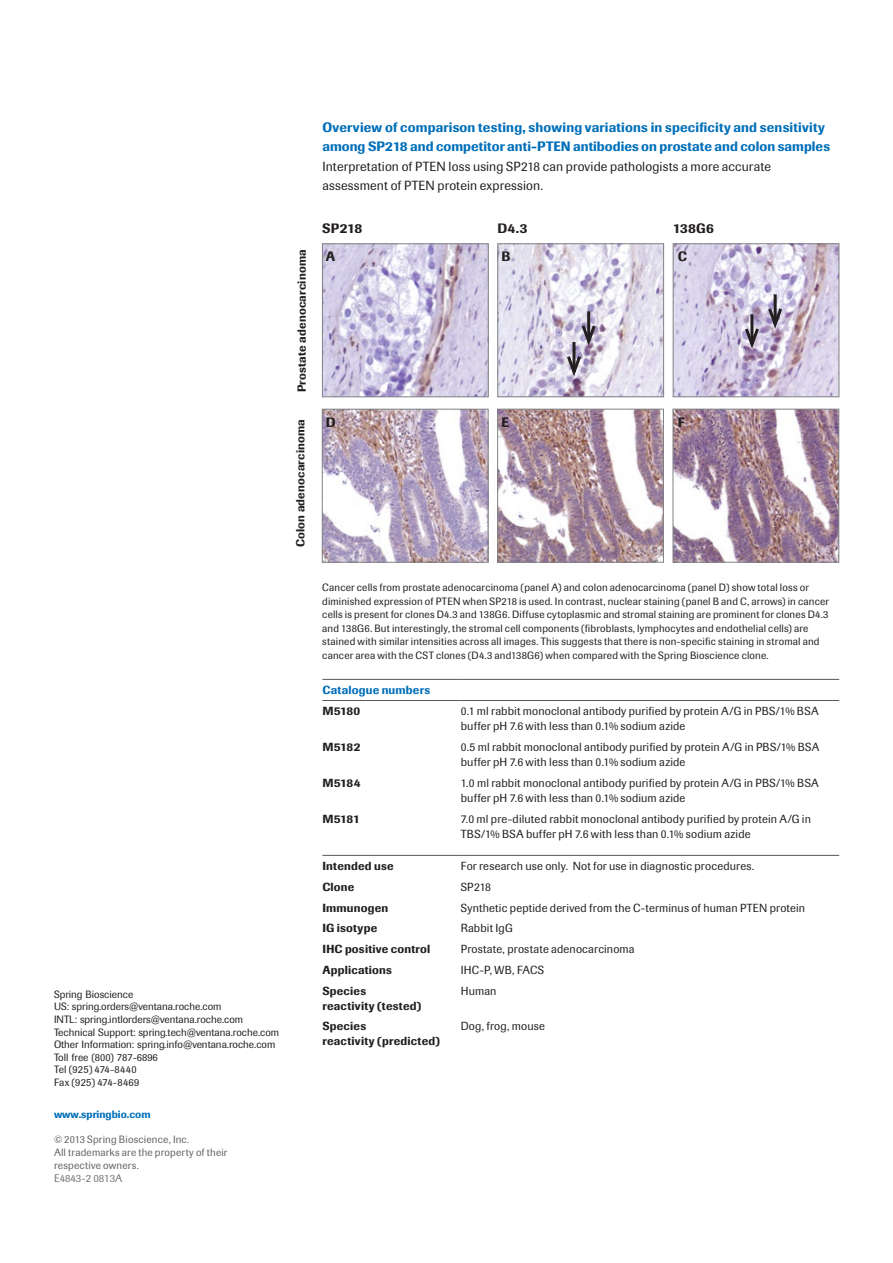
<style>
.page{position:relative;width:893px;height:1263px;background:#fff}
.page>*{position:absolute;margin:0;border:0;box-sizing:border-box;transform-origin:0 0}
.t1{font:500 13.5px/19.5px "Imago Pro";letter-spacing:.01em;color:#006fba}
.t2{font:500 13.5px "Imago Pro";letter-spacing:.01em;color:#231f20}
.t3{font:13.2px/19.5px "Imago Pro";letter-spacing:.01em;color:#231f20}
.t4{font:11.7px/15px "Imago Pro";letter-spacing:.015em;color:#231f20}
.t5{font:500 11.7px/15px "Imago Pro";letter-spacing:.02em;color:#231f20}
.t6{font:500 11.7px "Imago Pro";letter-spacing:.02em;color:#006fba}
.t7{font:10.8px "Imago Pro";color:#76787b}
.t8{font:10.5px/12.6px "Imago Pro";letter-spacing:.015em;color:#231f20}
.t9{font:10.5px/12.6px "Imago Pro";letter-spacing:.02em;color:#636366}
.t10{font:500 10.5px "Imago Pro";color:#006fba}
</style>
<div class="page">
<hr style="left:322px;top:679px;width:139px;height:1px;background:#57585a">
<hr style="left:461px;top:679px;width:378px;height:1px;background:#57585a">
<hr style="left:322px;top:700px;width:139px;height:1px;background:#57585a">
<hr style="left:461px;top:700px;width:378px;height:1px;background:#57585a">
<hr style="left:322px;top:855px;width:139px;height:1px;background:#57585a">
<hr style="left:461px;top:855px;width:378px;height:1px;background:#57585a">
<svg style="left:324px;top:246px;width:162px;height:149px;background:#cdc5de"></svg>
<div style="left:322px;top:244px;width:166px;height:153px;border:1px solid #808285"></div>
<svg style="left:324px;top:411px;width:162px;height:149px"></svg>
<div style="left:322px;top:409px;width:166px;height:153px;border:1px solid #808285"></div>
<svg style="left:499px;top:411px;width:163px;height:149px"></svg>
<div style="left:497px;top:409px;width:167px;height:153px;border:1px solid #808285"></div>
<svg style="left:675px;top:411px;width:162px;height:149px"></svg>
<div style="left:673px;top:409px;width:166px;height:153px;border:1px solid #808285"></div>
<svg style="left:498px;top:244px;width:166px;height:153px;background:#dad5e3"></svg>
<svg style="left:673px;top:244px;width:166px;height:153px;background:#cdc4da"></svg>
<p class="t8" style="left:54px;top:988px;width:227px">Spring Bioscience<br>US: spring.orders@ventana.roche.com<br>INTL: spring.intlorders@ventana.roche.com Technical Support: spring.tech@ventana.roche.com Other Information: spring.info@ventana.roche.com Toll free (800) 787-6896<br>Tel (925) 474-8440<br>Fax (925) 474-8469</p>
<p class="t10" style="left:54px;top:1107px;width:98px">www.springbio.com</p>
<p class="t9" style="left:54px;top:1133px;width:175px">© 2013 Spring Bioscience, Inc.<br>All trademarks are the property of their respective owners.</p>
<p class="t7" style="left:54px;top:1171px;width:70px">E4843-2 0813A</p>
<p class="t5" style="left:294px;top:392px;width:144px;rotate:-90deg">Prostate adenocarcinoma</p>
<p class="t5" style="left:293px;top:547px;width:130px;rotate:-90deg">Colon adenocarcinoma</p>
<p class="t1" style="left:322px;top:117px;width:509px">Overview of comparison testing, showing variations in specificity and sensitivity among SP218 and competitor anti-PTEN antibodies on prostate and colon samples</p>
<p class="t3" style="left:322px;top:156px;width:450px">Interpretation of PTEN loss using SP218 can provide pathologists a more accurate assessment of PTEN protein expression.</p>
<p class="t2" style="left:322px;top:220px;width:42px">SP218</p>
<p class="t2" style="left:498px;top:220px;width:31px">D4.3</p>
<p class="t2" style="left:673px;top:220px;width:43px">138G6</p>
<p class="t2" style="left:326px;top:248px;width:11px">A</p>
<p class="t2" style="left:501px;top:248px;width:11px">B</p>
<p class="t2" style="left:678px;top:248px;width:11px">C</p>
<p class="t2" style="left:326px;top:413px;width:11px">D</p>
<p class="t2" style="left:501px;top:413px;width:9px">E</p>
<p class="t2" style="left:678px;top:413px;width:9px">F</p>
<p class="t8" style="left:322px;top:581px;width:508px;line-height:13.5px">Cancer cells from prostate adenocarcinoma (panel A) and colon adenocarcinoma (panel D) show total loss or diminished expression of PTEN when SP218 is used. In contrast, nuclear staining (panel B and C, arrows) in cancer cells is present for clones D4.3 and 138G6. Diffuse cytoplasmic and stromal staining are prominent for clones D4.3 and 138G6. But interestingly, the stromal cell components (fibroblasts, lymphocytes and endothelial cells) are stained with similar intensities across all images. This suggests that there is non-specific staining in stromal and cancer area with the CST clones (D4.3 and138G6) when compared with the Spring Bioscience clone.</p>
<p class="t6" style="left:322px;top:682px;width:109px">Catalogue numbers</p>
<p class="t5" style="left:322px;top:704px;width:40px">M5180</p>
<p class="t4" style="left:461px;top:704px;width:359px">0.1 ml rabbit monoclonal antibody purified by protein A/G in PBS/1% BSA buffer pH 7.6 with less than 0.1% sodium azide</p>
<p class="t5" style="left:322px;top:739px;width:40px">M5182</p>
<p class="t4" style="left:461px;top:739px;width:360px">0.5 ml rabbit monoclonal antibody purified by protein A/G in PBS/1% BSA buffer pH 7.6 with less than 0.1% sodium azide</p>
<p class="t5" style="left:322px;top:775px;width:40px">M5184</p>
<p class="t4" style="left:461px;top:775px;width:359px">1.0 ml rabbit monoclonal antibody purified by protein A/G in PBS/1% BSA buffer pH 7.6 with less than 0.1% sodium azide</p>
<p class="t5" style="left:322px;top:811px;width:39px">M5181</p>
<p class="t4" style="left:461px;top:811px;width:352px">7.0 ml pre-diluted rabbit monoclonal antibody purified by protein A/G in<br>TBS/1% BSA buffer pH 7.6 with less than 0.1% sodium azide</p>
<p class="t5" style="left:322px;top:858px;width:73px">Intended use</p>
<p class="t4" style="left:461px;top:858px;width:295px">For research use only. Not for use in diagnostic procedures.</p>
<p class="t5" style="left:322px;top:879px;width:34px">Clone</p>
<p class="t4" style="left:461px;top:879px;width:32px">SP218</p>
<p class="t5" style="left:322px;top:900px;width:68px">Immunogen</p>
<p class="t4" style="left:461px;top:900px;width:346px">Synthetic peptide derived from the C-terminus of human PTEN protein</p>
<p class="t5" style="left:322px;top:921px;width:56px">IG isotype</p>
<p class="t4" style="left:461px;top:921px;width:54px">Rabbit IgG</p>
<p class="t5" style="left:322px;top:941px;width:110px">IHC positive control</p>
<p class="t4" style="left:461px;top:941px;width:175px">Prostate, prostate adenocarcinoma</p>
<p class="t5" style="left:322px;top:962px;width:71px">Applications</p>
<p class="t4" style="left:461px;top:962px;width:85px">IHC-P, WB, FACS</p>
<p class="t5" style="left:322px;top:983px;width:101px">Species<br>reactivity (tested)</p>
<p class="t4" style="left:461px;top:983px;width:37px">Human</p>
<p class="t5" style="left:322px;top:1019px;width:119px">Species<br>reactivity (predicted)</p>
<p class="t4" style="left:461px;top:1019px;width:86px">Dog, frog, mouse</p>
</div>
